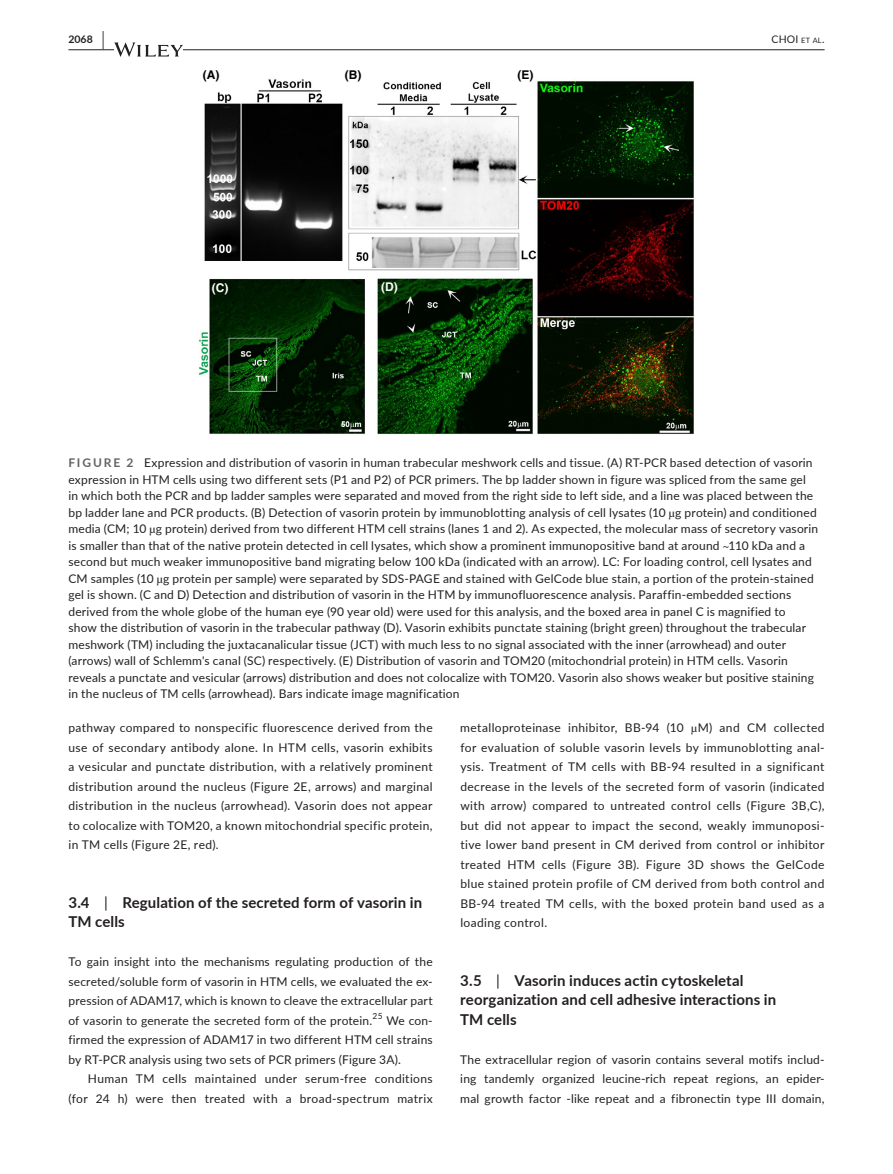
<style>
.page{position:relative;width:893px;height:1174px;background:#fff}
.page>*{position:absolute;margin:0;border:0;box-sizing:border-box;transform-origin:0 0}
.t1{font:700 15px/19.5px "Lato";letter-spacing:.005em;color:#231f20}
.t2{font:12px/19.5px "Lato";letter-spacing:.015em;color:#231f20;text-align:justify}
.t3{font:12px/19.5px "Lato";letter-spacing:.035em;color:#231f20;text-align:right}
.t4{font:700 12px "Helvetica";color:#000}
.t5{font:700 12px "Helvetica";color:#fff}
.t6{font:10.5px "Lato";color:#231f20}
.t7{font:700 10.5px "Lato";color:#231f20}
.s1{font-size:19.5px}
.s2{font-size:7.35px}
.s3{font-weight:700;color:#636366}
.s4{font-family:"STIX"}
.s5{font-weight:400}
</style>
<div class="page">
<hr style="left:68px;top:49px;width:756px;height:1px;background:#231f20">
<svg style="left:114px;top:42px;width:69px;height:15px"></svg>
<img style="left:198px;top:77px;width:496px;height:358px">
<p class="t7" style="left:68px;top:31px;width:37px">2068 <span class="s1">|</span></p>
<p class="t6" style="left:771px;top:31px;width:54px">CHOI <span class="s2">et al</span>.</p>
<p class="t4" style="left:203px;top:68px;width:18px">(A)</p>
<p class="t4" style="left:345px;top:68px;width:18px">(B)</p>
<p class="t5" style="left:212px;top:280px;width:18px">(C)</p>
<p class="t5" style="left:381px;top:280px;width:18px">(D)</p>
<p class="t4" style="left:518px;top:68px;width:17px">(E)</p>
<p class="t2" style="left:68px;top:454px;width:751px;line-height:16.5px;text-align:left"><span class="s3">FIGURE 2</span> Expression and distribution of vasorin in human trabecular meshwork cells and tissue. (A) RT-PCR based detection of vasorin expression in HTM cells using two different sets (P1 and P2) of PCR primers. The bp ladder shown in figure was spliced from the same gel in which both the PCR and bp ladder samples were separated and moved from the right side to left side, and a line was placed between the bp ladder lane and PCR products. (B) Detection of vasorin protein by immunoblotting analysis of cell lysates (10 <span class="s4">µ</span>g protein) and conditioned media (CM; 10 <span class="s4">µ</span>g protein) derived from two different HTM cell strains (lanes 1 and 2). As expected, the molecular mass of secretory vasorin is smaller than that of the native protein detected in cell lysates, which show a prominent immunopositive band at around <span class="s4">~</span>110 kDa and a second but much weaker immunopositive band migrating below 100 kDa (indicated with an arrow). LC: For loading control, cell lysates and CM samples (10 <span class="s4">µ</span>g protein per sample) were separated by SDS-PAGE and stained with GelCode blue stain, a portion of the protein-stained gel is shown. (C and D) Detection and distribution of vasorin in the HTM by immunofluorescence analysis. Paraffin-embedded sections derived from the whole globe of the human eye (90 year old) were used for this analysis, and the boxed area in panel C is magnified to<br>show the distribution of vasorin in the trabecular pathway (D). Vasorin exhibits punctate staining (bright green) throughout the trabecular meshwork (TM) including the juxtacanalicular tissue (JCT) with much less to no signal associated with the inner (arrowhead) and outer (arrows) wall of Schlemm's canal (SC) respectively. (E) Distribution of vasorin and TOM20 (mitochondrial protein) in HTM cells. Vasorin reveals a punctate and vesicular (arrows) distribution and does not colocalize with TOM20. Vasorin also shows weaker but positive staining in the nucleus of TM cells (arrowhead). Bars indicate image magnification</p>
<p class="t2" style="left:68px;top:717px;width:366px">pathway compared to nonspecific fluorescence derived from the use of secondary antibody alone. In HTM cells, vasorin exhibits a vesicular and punctate distribution, with a relatively prominent distribution around the nucleus (Figure 2E, arrows) and marginal distribution in the nucleus (arrowhead). Vasorin does not appear to colocalize with TOM20, a known mitochondrial specific protein, in TM cells (Figure 2E, red).</p>
<p class="t1" style="left:68px;top:892px;width:355px">3.4 <span class="s5">|</span> Regulation of the secreted form of vasorin in<br>TM cells</p>
<p class="t2" style="left:68px;top:951px;width:366px">To gain insight into the mechanisms regulating production of the secreted/soluble form of vasorin in HTM cells, we evaluated the ex&shy;pression of ADAM17, which is known to cleave the extracellular part of vasorin to generate the secreted form of the protein.<sup>25</sup> We con&shy;firmed the expression of ADAM17 in two different HTM cell strains by RT-PCR analysis using two sets of PCR primers (Figure 3A).</p>
<p class="t3" style="left:68px;top:1068px;width:366px">Human TM cells maintained under serum-free conditions (for 24 h) were then treated with a broad-spectrum matrix</p>
<p class="t2" style="left:460px;top:717px;width:366px">metalloproteinase inhibitor, BB-94 (10 <span class="s4">µ</span>M) and CM collected for evaluation of soluble vasorin levels by immunoblotting anal&shy;ysis. Treatment of TM cells with BB-94 resulted in a significant decrease in the levels of the secreted form of vasorin (indicated with arrow) compared to untreated control cells (Figure 3B,C), but did not appear to impact the second, weakly immunoposi&shy;tive lower band present in CM derived from control or inhibitor treated HTM cells (Figure 3B). Figure 3D shows the GelCode blue stained protein profile of CM derived from both control and BB-94 treated TM cells, with the boxed protein band used as a loading control.</p>
<p class="t1" style="left:460px;top:970px;width:317px">3.5 <span class="s5">|</span> Vasorin induces actin cytoskeletal reorganization and cell adhesive interactions in<br>TM cells</p>
<p class="t2" style="left:460px;top:1049px;width:366px">The extracellular region of vasorin contains several motifs includ&shy;ing tandemly organized leucine-rich repeat regions, an epider&shy;mal growth factor -like repeat and a fibronectin type III domain,</p>
</div>
